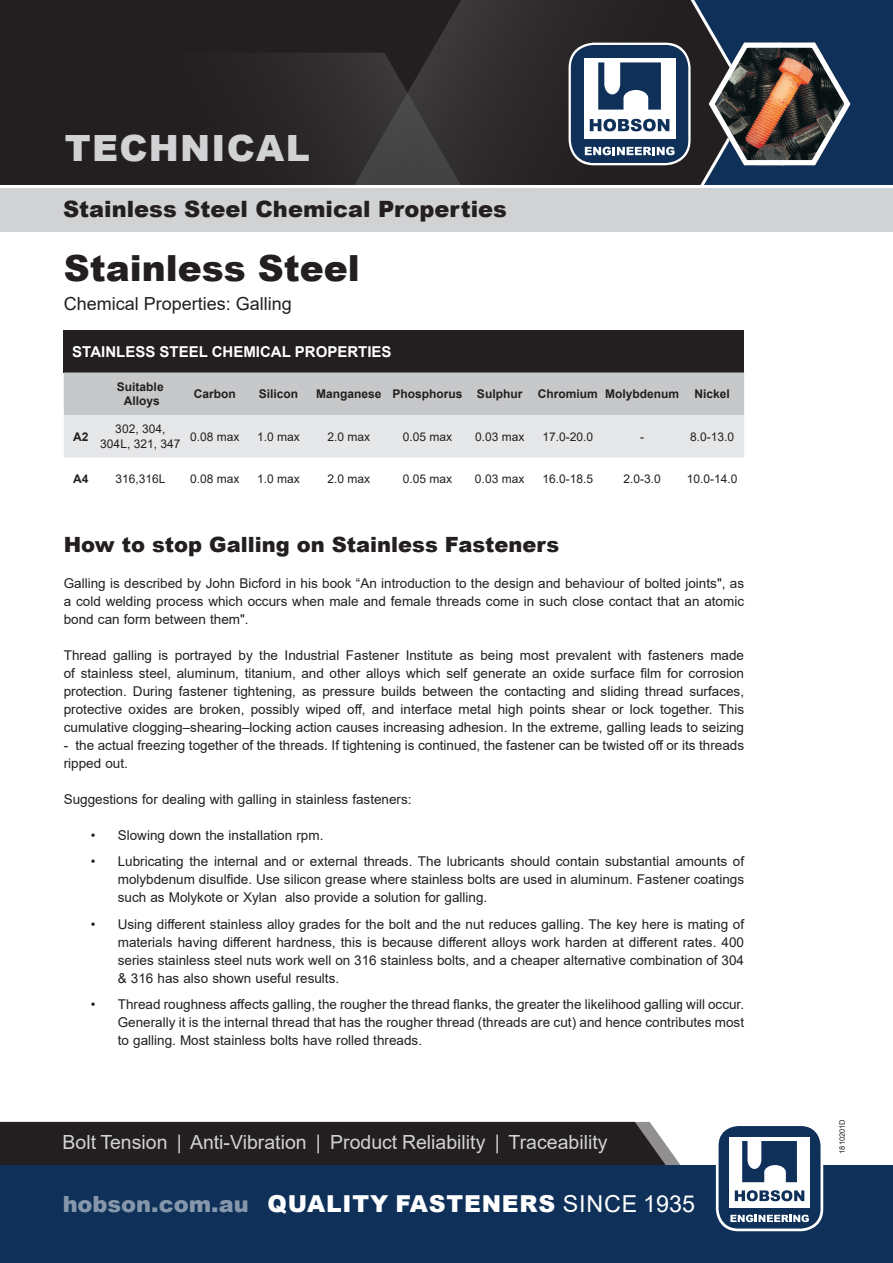
<style>
.page{position:relative;width:893px;height:1263px;background:#fff}
.page>*{position:absolute;margin:0;border:0;box-sizing:border-box;transform-origin:0 0}
.t1{font:900 36.15px "Arial";letter-spacing:.035em;color:#d1d2d4}
.t2{font:900 36px "Arial";color:#231f20}
.t3{font:900 23.25px "Arial";letter-spacing:.035em;color:#fff}
.t4{font:900 22.5px "Arial";color:#231f20}
.t5{font:900 21px "Arial";color:#231f20}
.t6{font:19.5px "Arial";color:#d1d2d4}
.t7{font:18px "Arial";color:#231f20}
.t8{font:700 15px "Arial";color:#fff}
.t9{font:13.5px/18px "Arial";color:#231f20;text-align:justify}
.t10{font:12px/14.4px "Arial";color:#231f20;text-align:center}
.t11{font:700 12px/14.4px "Arial";color:#231f20;text-align:center}
.t12{font:7.5px "Arial";color:#231f20}
.s1{font-size:22.5px}
.s2{font-weight:400}
</style>
<div class="page">
<div style="left:0;top:1122px;width:681px;height:43px;background:#231f20"></div>
<div style="left:0;top:1165px;width:893px;height:98px;background:#0f3159"></div>
<svg style="left:717px;top:1127px;width:105px;height:103px"></svg>
<div style="left:716px;top:1123px;width:107px;height:108px;border:3px solid #fff;border-radius:21px"></div>
<div style="left:0;top:0;width:354px;height:185px;background:#231f20"></div>
<svg style="left:64px;top:53px;width:290px;height:132px;background:#262223"></svg>
<svg style="left:354px;top:0;width:216px;height:185px;background:#312e2f"></svg>
<svg style="left:570px;top:0;width:323px;height:185px;background:#424e5f"></svg>
<div style="left:0;top:188px;width:893px;height:44px;background:#d1d2d4"></div>
<div style="left:64px;top:330px;width:680px;height:42px;background:#231f20"></div>
<svg style="left:64px;top:372px;width:680px;height:86px;background:#d5d6d8"></svg>
<h1 class="t1" style="left:65px;top:121px;width:247px">TECHNICAL</h1>
<h3 class="t4" style="left:63px;top:193px;width:445px">Stainless Steel Chemical Properties</h3>
<h2 class="t2" style="left:64px;top:242px;width:297px">Stainless Steel</h2>
<h3 class="t7" style="left:64px;top:291px;width:230px">Chemical Properties: Galling</h3>
<p class="t8" style="left:72px;top:341px;width:321px">STAINLESS STEEL CHEMICAL PROPERTIES</p>
<p class="t11" style="left:117px;top:380px;width:48px">Suitable<br>Alloys</p>
<p class="t11" style="left:194px;top:387px;width:43px">Carbon</p>
<p class="t11" style="left:259px;top:387px;width:41px">Silicon</p>
<p class="t11" style="left:316px;top:387px;width:208px">Manganese Phosphorus Sulphur</p>
<p class="t11" style="left:538px;top:387px;width:143px">Chromium Molybdenum</p>
<p class="t11" style="left:695px;top:387px;width:37px">Nickel</p>
<p class="t11" style="left:73px;top:429px;width:17px">A2</p>
<p class="t10" style="left:100px;top:422px;width:82px">302, 304,<br>304L, 321, 347</p>
<p class="t10" style="left:190px;top:429px;width:51px">0.08 max</p>
<p class="t10" style="left:257px;top:429px;width:44px">1.0 max</p>
<p class="t10" style="left:327px;top:429px;width:44px">2.0 max</p>
<p class="t10" style="left:403px;top:429px;width:51px">0.05 max</p>
<p class="t10" style="left:475px;top:429px;width:51px">0.03 max</p>
<p class="t10" style="left:542px;top:429px;width:52px">17.0-20.0</p>
<p class="t10" style="left:640px;top:429px;width:5px">-</p>
<p class="t10" style="left:690px;top:429px;width:46px">8.0-13.0</p>
<p class="t11" style="left:73px;top:472px;width:17px">A4</p>
<p class="t10" style="left:116px;top:472px;width:52px">316,316L</p>
<p class="t10" style="left:190px;top:472px;width:51px">0.08 max</p>
<p class="t10" style="left:257px;top:472px;width:44px">1.0 max</p>
<p class="t10" style="left:327px;top:472px;width:44px">2.0 max</p>
<p class="t10" style="left:403px;top:472px;width:51px">0.05 max</p>
<p class="t10" style="left:475px;top:472px;width:51px">0.03 max</p>
<p class="t10" style="left:542px;top:472px;width:52px">16.0-18.5</p>
<p class="t10" style="left:623px;top:472px;width:39px">2.0-3.0</p>
<p class="t10" style="left:687px;top:472px;width:52px">10.0-14.0</p>
<h3 class="t5" style="left:64px;top:529px;width:497px">How to stop Galling on Stainless Fasteners</h3>
<p class="t9" style="left:64px;top:574px;width:682px">Galling is described by John Bicford in his book “An introduction to the design and behaviour of bolted jointsʺ, as a cold welding process which occurs when male and female threads come in such close contact that an atomic bond can form between themʺ.</p>
<p class="t9" style="left:64px;top:646px;width:682px">Thread galling is portrayed by the Industrial Fastener Institute as being most prevalent with fasteners made of stainless steel, aluminum, titanium, and other alloys which self generate an oxide surface film for corrosion protection. During fastener tightening, as pressure builds between the contacting and sliding thread surfaces, protective oxides are broken, possibly wiped off, and interface metal high points shear or lock together. This cumulative clogging–shearing–locking action causes increasing adhesion. In the extreme, galling leads to seizing</p>
<p class="t9" style="left:64px;top:736px;width:682px">- the actual freezing together of the threads. If tightening is continued, the fastener can be twisted off or its threads ripped out.</p>
<p class="t9" style="left:64px;top:790px;width:349px">Suggestions for dealing with galling in stainless fasteners:</p>
<p class="t9" style="left:91px;top:826px;width:234px">• Slowing down the installation rpm.</p>
<p class="t9" style="left:118px;top:852px;width:628px;text-indent:-27px">• Lubricating the internal and or external threads. The lubricants should contain substantial amounts of molybdenum disulfide. Use silicon grease where stainless bolts are used in aluminum. Fastener coatings such as Molykote or Xylan also provide a solution for galling.</p>
<p class="t9" style="left:118px;top:915px;width:628px;text-indent:-27px">• Using different stainless alloy grades for the bolt and the nut reduces galling. The key here is mating of materials having different hardness, this is because different alloys work harden at different rates. 400 series stainless steel nuts work well on 316 stainless bolts, and a cheaper alternative combination of 304 &amp; 316 has also shown useful results.</p>
<p class="t9" style="left:118px;top:995px;width:628px;text-indent:-27px">• Thread roughness affects galling, the rougher the thread flanks, the greater the likelihood galling will occur.<br>Generally it is the internal thread that has the rougher thread (threads are cut) and hence contributes most to galling. Most stainless bolts have rolled threads.</p>
<h3 class="t6" style="left:63px;top:1129px;width:546px">Bolt Tension | Anti-Vibration | Product Reliability | Traceability</h3>
<h3 class="t3" style="left:63px;top:1187px;width:634px"><span class="s1">hobson.com.au</span> QUALITY FASTENERS <span class="s2">SINCE 1935</span></h3>
<p class="t12" style="left:837px;top:1154px;width:36px;rotate:-90deg">1810201D</p>
</div>
